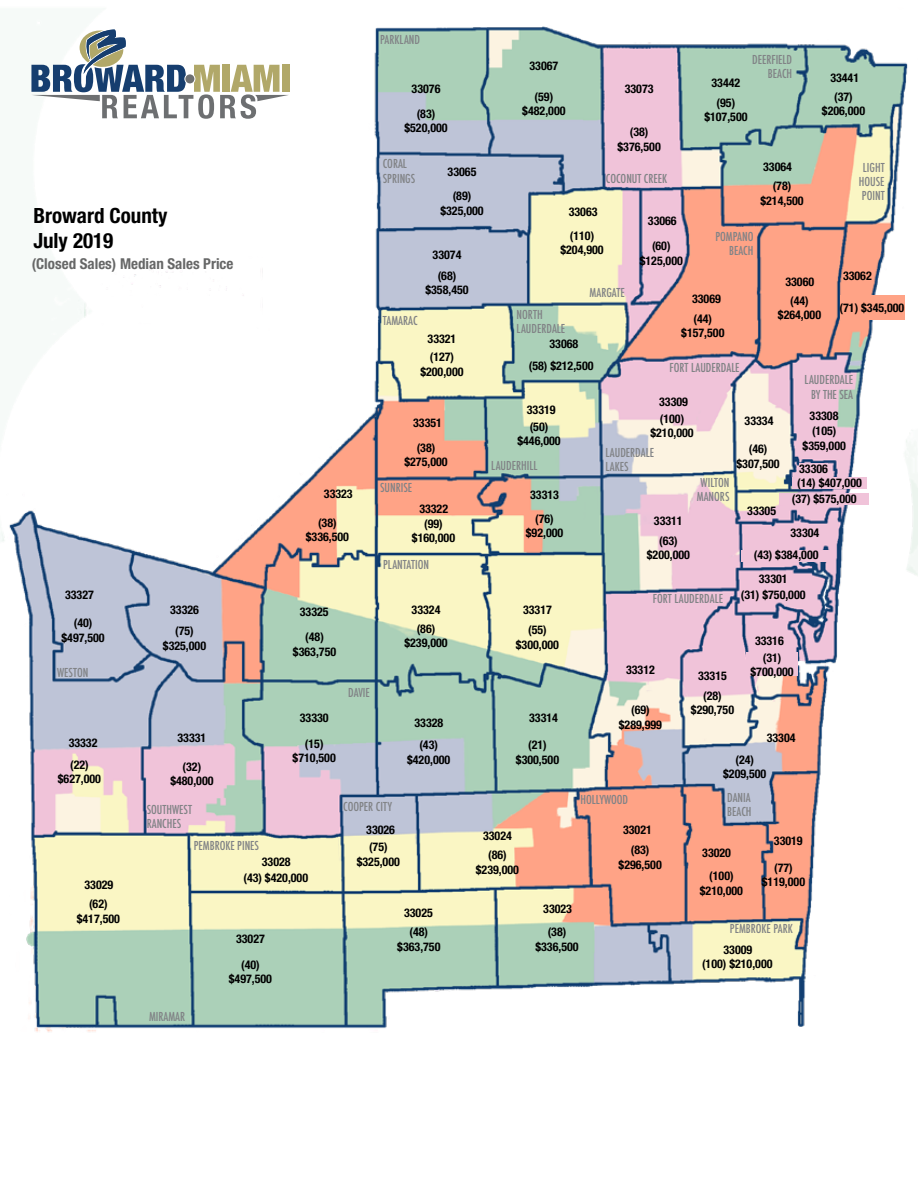
<style>
.page{position:relative;width:918px;height:1188px;background:#fff}
.page>*{position:absolute;margin:0;border:0;box-sizing:border-box;transform-origin:0 0}
.t1{font:700 condensed 21px/25.2px "Helvetica Neue";color:#000}
.t2{font:700 condensed 15px "Helvetica Neue";color:#666767}
.t3{font:700 condensed 12px/14.4px "Helvetica Neue";color:#000;text-align:center}
.t4{font:500 condensed 12px/14.4px "Futura";color:#818386}
</style>
<div class="page">
<img style="left:1px;top:26px;width:917px;height:1006px">
<svg style="left:31px;top:29px;width:258px;height:90px"></svg>
<div style="left:840px;top:296px;width:64px;height:24px;background:#ffa386"></div>
<div style="left:793px;top:477px;width:74px;height:12px;background:#f0c3d9"></div>
<div style="left:779px;top:494px;width:90px;height:11px;background:#f0c3d9"></div>
<div style="left:741px;top:550px;width:90px;height:12px;background:#f0c3d9"></div>
<div style="left:746px;top:652px;width:52px;height:24px;background:#f0c3d9"></div>
<div style="left:843px;top:271px;width:29px;height:9px;background:#ffa386"></div>
<div style="left:799px;top:463px;width:29px;height:10px;background:#f0c3d9"></div>
<h1 class="t1" style="left:33px;top:203px;width:136px">Broward County<br>July 2019</h1>
<p class="t2" style="left:32px;top:255px;width:203px">(Closed Sales) Median Sales Price</p>
<p class="t3" style="left:65px;top:588px;width:30px">33327</p>
<p class="t4" style="left:380px;top:33px;width:42px">PARKLAND</p>
<p class="t4" style="left:752px;top:52px;width:42px;text-align:right">DEERFIELD<br>BEACH</p>
<p class="t3" style="left:530px;top:59px;width:30px">33067</p>
<p class="t3" style="left:712px;top:75px;width:30px">33442</p>
<p class="t3" style="left:412px;top:82px;width:30px">33076</p>
<p class="t3" style="left:625px;top:82px;width:30px">33073</p>
<p class="t3" style="left:522px;top:89px;width:45px">(59) $482,000</p>
<p class="t3" style="left:704px;top:95px;width:45px">(95) $107,500</p>
<p class="t3" style="left:404px;top:106px;width:45px">(83) $520,000</p>
<p class="t3" style="left:618px;top:125px;width:45px">(38) $376,500</p>
<p class="t4" style="left:383px;top:157px;width:34px">CORAL<br>SPRINGS</p>
<p class="t3" style="left:448px;top:165px;width:30px">33065</p>
<p class="t3" style="left:440px;top:189px;width:45px">(89) $325,000</p>
<p class="t3" style="left:433px;top:247px;width:30px">33074</p>
<p class="t4" style="left:606px;top:171px;width:63px">COCONUT CREEK</p>
<p class="t3" style="left:569px;top:205px;width:30px">33063</p>
<p class="t3" style="left:648px;top:214px;width:30px">33066</p>
<p class="t3" style="left:560px;top:228px;width:45px">(110) $204,900</p>
<p class="t3" style="left:640px;top:239px;width:45px">(60) $125,000</p>
<p class="t3" style="left:763px;top:160px;width:30px">33064</p>
<p class="t3" style="left:760px;top:179px;width:45px">(78) $214,500</p>
<p class="t4" style="left:715px;top:229px;width:40px;text-align:right">POMPANO<br>BEACH</p>
<p class="t3" style="left:830px;top:71px;width:30px">33441</p>
<p class="t3" style="left:822px;top:89px;width:45px">(37) $206,000</p>
<p class="t4" style="left:859px;top:160px;width:27px;text-align:center">LIGHT<br>HOUSE<br>POINT</p>
<p class="t3" style="left:425px;top:268px;width:45px">(68) $358,450</p>
<p class="t4" style="left:383px;top:313px;width:36px">TAMARAC</p>
<p class="t4" style="left:517px;top:307px;width:50px">NORTH<br>LAUDERDALE</p>
<p class="t3" style="left:428px;top:332px;width:30px">33321</p>
<p class="t3" style="left:550px;top:336px;width:30px">33068</p>
<p class="t4" style="left:590px;top:285px;width:37px">MARGATE</p>
<p class="t3" style="left:692px;top:291px;width:30px">33069</p>
<p class="t3" style="left:681px;top:311px;width:45px">(44) $157,500</p>
<p class="t3" style="left:785px;top:274px;width:30px">33060</p>
<p class="t3" style="left:778px;top:293px;width:45px">(44) $264,000</p>
<p class="t3" style="left:843px;top:268px;width:30px">33062</p>
<p class="t3" style="left:840px;top:301px;width:66px">(71) $345,000</p>
<p class="t3" style="left:420px;top:350px;width:45px">(127) $200,000</p>
<p class="t3" style="left:529px;top:359px;width:66px">(58) $212,500</p>
<p class="t4" style="left:669px;top:361px;width:72px">FORT LAUDERDALE</p>
<p class="t4" style="left:805px;top:373px;width:50px;text-align:center">LAUDERDALE<br>BY THE SEA</p>
<p class="t3" style="left:659px;top:394px;width:30px">33309</p>
<p class="t3" style="left:527px;top:402px;width:30px">33319</p>
<p class="t3" style="left:810px;top:408px;width:30px">33308</p>
<p class="t3" style="left:517px;top:419px;width:45px">(50) $446,000</p>
<p class="t3" style="left:650px;top:411px;width:45px">(100) $210,000</p>
<p class="t3" style="left:413px;top:416px;width:30px">33351</p>
<p class="t3" style="left:745px;top:414px;width:30px">33334</p>
<p class="t3" style="left:803px;top:424px;width:45px">(105) $359,000</p>
<p class="t3" style="left:792px;top:474px;width:71px;line-height:16.4px">(14) $407,000 (37) $575,000</p>
<p class="t3" style="left:404px;top:440px;width:45px">(38) $275,000</p>
<p class="t3" style="left:737px;top:442px;width:45px">(46) $307,500</p>
<p class="t4" style="left:605px;top:445px;width:50px">LAUDERDALE<br>LAKES</p>
<p class="t4" style="left:491px;top:459px;width:48px">LAUDERHILL</p>
<p class="t3" style="left:799px;top:461px;width:30px">33306</p>
<p class="t4" style="left:697px;top:475px;width:34px;text-align:center">WILTON<br>MANORS</p>
<p class="t4" style="left:380px;top:481px;width:34px">SUNRISE</p>
<p class="t3" style="left:324px;top:487px;width:30px">33323</p>
<p class="t3" style="left:530px;top:487px;width:30px">33313</p>
<p class="t3" style="left:419px;top:502px;width:30px">33322</p>
<p class="t3" style="left:747px;top:504px;width:30px">33305</p>
<p class="t3" style="left:526px;top:511px;width:39px">(76) $92,000</p>
<p class="t3" style="left:654px;top:514px;width:30px">33311</p>
<p class="t3" style="left:306px;top:515px;width:45px">(38) $336,500</p>
<p class="t3" style="left:412px;top:516px;width:45px">(99) $160,000</p>
<p class="t3" style="left:790px;top:526px;width:30px">33304</p>
<p class="t3" style="left:647px;top:533px;width:45px">(63) $200,000</p>
<p class="t3" style="left:754px;top:548px;width:66px">(43) $384,000</p>
<p class="t3" style="left:741px;top:587px;width:66px">(31) $750,000</p>
<p class="t4" style="left:383px;top:558px;width:48px">PLANTATION</p>
<p class="t3" style="left:759px;top:571px;width:30px">33301</p>
<p class="t4" style="left:653px;top:591px;width:72px">FORT LAUDERDALE</p>
<p class="t3" style="left:170px;top:602px;width:30px">33326</p>
<p class="t3" style="left:300px;top:604px;width:30px">33325</p>
<p class="t3" style="left:412px;top:602px;width:30px">33324</p>
<p class="t3" style="left:523px;top:602px;width:30px">33317</p>
<p class="t3" style="left:62px;top:616px;width:45px">(40) $497,500</p>
<p class="t4" style="left:57px;top:665px;width:33px">WESTON</p>
<p class="t3" style="left:163px;top:624px;width:45px">(75) $325,000</p>
<p class="t3" style="left:293px;top:629px;width:45px">(48) $363,750</p>
<p class="t3" style="left:404px;top:621px;width:45px">(86) $239,000</p>
<p class="t3" style="left:516px;top:623px;width:45px">(55) $300,000</p>
<p class="t3" style="left:626px;top:662px;width:30px">33312</p>
<p class="t3" style="left:698px;top:668px;width:30px">33315</p>
<p class="t3" style="left:755px;top:633px;width:30px">33316</p>
<p class="t3" style="left:751px;top:650px;width:45px">(31) $700,000</p>
<p class="t4" style="left:348px;top:685px;width:23px">DAVIE</p>
<p class="t3" style="left:703px;top:688px;width:20px">(28)</p>
<p class="t3" style="left:300px;top:710px;width:30px">33330</p>
<p class="t3" style="left:414px;top:715px;width:30px">33328</p>
<p class="t3" style="left:529px;top:710px;width:30px">33314</p>
<p class="t3" style="left:631px;top:703px;width:20px">(69)</p>
<p class="t3" style="left:691px;top:703px;width:45px">$290,750</p>
<p class="t3" style="left:619px;top:717px;width:45px">$289,999</p>
<p class="t3" style="left:69px;top:735px;width:30px">33332</p>
<p class="t3" style="left:58px;top:757px;width:45px">(22) $627,000</p>
<p class="t3" style="left:178px;top:730px;width:30px">33331</p>
<p class="t3" style="left:170px;top:759px;width:45px">(32) $480,000</p>
<p class="t3" style="left:293px;top:736px;width:45px">(15) $710,500</p>
<p class="t3" style="left:407px;top:738px;width:45px">(43) $420,000</p>
<p class="t3" style="left:516px;top:738px;width:45px">(21) $300,500</p>
<p class="t3" style="left:767px;top:730px;width:30px">33304</p>
<p class="t3" style="left:723px;top:752px;width:45px">(24) $209,500</p>
<p class="t3" style="left:85px;top:877px;width:30px">33029</p>
<p class="t4" style="left:147px;top:802px;width:47px">SOUTHWEST<br>RANCHES</p>
<p class="t4" style="left:194px;top:838px;width:67px">PEMBROKE PINES</p>
<p class="t3" style="left:262px;top:854px;width:30px">33028</p>
<p class="t3" style="left:243px;top:871px;width:66px">(43) $420,000</p>
<p class="t4" style="left:343px;top:799px;width:50px">COOPER CITY</p>
<p class="t3" style="left:366px;top:823px;width:30px">33026</p>
<p class="t3" style="left:357px;top:840px;width:45px">(75) $325,000</p>
<p class="t3" style="left:483px;top:828px;width:30px">33024</p>
<p class="t3" style="left:476px;top:848px;width:45px">(86) $239,000</p>
<p class="t4" style="left:581px;top:792px;width:49px">HOLLYWOOD</p>
<p class="t3" style="left:623px;top:823px;width:30px">33021</p>
<p class="t3" style="left:619px;top:843px;width:45px">(83) $296,500</p>
<p class="t4" style="left:727px;top:790px;width:26px">DANIA<br>BEACH</p>
<p class="t3" style="left:702px;top:845px;width:30px">33020</p>
<p class="t3" style="left:700px;top:869px;width:45px">(100) $210,000</p>
<p class="t3" style="left:774px;top:834px;width:30px">33019</p>
<p class="t3" style="left:762px;top:860px;width:45px">(77) $119,000</p>
<p class="t3" style="left:77px;top:897px;width:45px">(62) $417,500</p>
<p class="t3" style="left:236px;top:931px;width:30px">33027</p>
<p class="t3" style="left:404px;top:905px;width:30px">33025</p>
<p class="t3" style="left:397px;top:925px;width:45px">(48) $363,750</p>
<p class="t3" style="left:543px;top:901px;width:30px">33023</p>
<p class="t3" style="left:535px;top:925px;width:45px">(38) $336,500</p>
<p class="t4" style="left:730px;top:922px;width:64px">PEMBROKE PARK</p>
<p class="t3" style="left:724px;top:942px;width:30px">33009</p>
<p class="t3" style="left:229px;top:957px;width:45px">(40) $497,500</p>
<p class="t3" style="left:702px;top:957px;width:72px">(100) $210,000</p>
<p class="t4" style="left:149px;top:1009px;width:38px">MIRAMAR</p>
</div>
